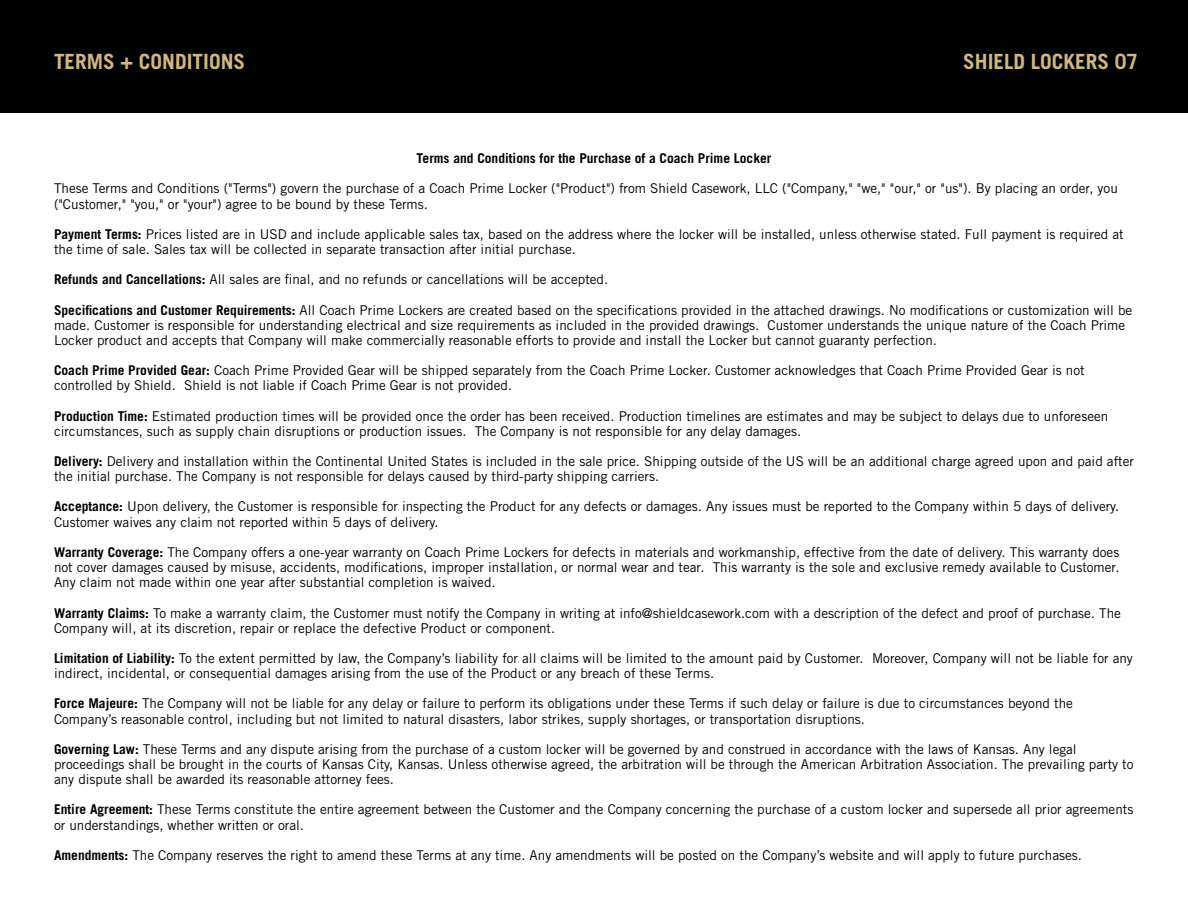
<style>
.page{position:relative;width:1188px;height:918px;background:#fff}
.page>*{position:absolute;margin:0;border:0;box-sizing:border-box;transform-origin:0 0}
.t1{font:700 21px "Trade Gothic LT Std";color:#cfb87d}
.t2{font:13.5px/15.1px "Trade Gothic LT Std";color:#000}
.t3{font:700 13.5px "Trade Gothic LT Std";color:#000}
.s1{font-weight:700}
</style>
<div class="page">
<div style="left:0;top:0;width:1188px;height:112px;background:#000101"></div>
<h1 class="t1" style="left:54px;top:49px;width:193px">TERMS + CONDITIONS</h1>
<h1 class="t1" style="left:963px;top:49px;width:177px">SHIELD LOCKERS 07</h1>
<p class="t3" style="left:417px;top:150px;width:356px">Terms and Conditions for the Purchase of a Coach Prime Locker</p>
<p class="t2" style="left:54px;top:181px;width:1065px">These Terms and Conditions ("Terms") govern the purchase of a Coach Prime Locker ("Product") from Shield Casework, LLC ("Company," "we," "our," or "us"). By placing an order, you ("Customer," "you," or "your") agree to be bound by these Terms.</p>
<p class="t2" style="left:54px;top:226px;width:1071px"><span class="s1">Payment Terms:</span> Prices listed are in USD and include applicable sales tax, based on the address where the locker will be installed, unless otherwise stated. Full payment is required at the time of sale. Sales tax will be collected in separate transaction after initial purchase.</p>
<p class="t2" style="left:54px;top:272px;width:556px"><span class="s1">Refunds and Cancellations:</span> All sales are final, and no refunds or cancellations will be accepted.</p>
<p class="t2" style="left:54px;top:302px;width:1080px"><span class="s1">Specifications and Customer Requirements:</span> All Coach Prime Lockers are created based on the specifications provided in the attached drawings. No modifications or customization will be made. Customer is responsible for understanding electrical and size requirements as included in the provided drawings. Customer understands the unique nature of the Coach Prime<br>Locker product and accepts that Company will make commercially reasonable efforts to provide and install the Locker but cannot guaranty perfection.</p>
<p class="t2" style="left:54px;top:363px;width:1032px"><span class="s1">Coach Prime Provided Gear:</span> Coach Prime Provided Gear will be shipped separately from the Coach Prime Locker. Customer acknowledges that Coach Prime Provided Gear is not controlled by Shield. Shield is not liable if Coach Prime Gear is not provided.</p>
<p class="t2" style="left:54px;top:408px;width:1056px"><span class="s1">Production Time:</span> Estimated production times will be provided once the order has been received. Production timelines are estimates and may be subject to delays due to unforeseen circumstances, such as supply chain disruptions or production issues. The Company is not responsible for any delay damages.</p>
<p class="t2" style="left:54px;top:454px;width:1081px"><span class="s1">Delivery:</span> Delivery and installation within the Continental United States is included in the sale price. Shipping outside of the US will be an additional charge agreed upon and paid after the initial purchase. The Company is not responsible for delays caused by third-party shipping carriers.</p>
<p class="t2" style="left:54px;top:499px;width:1067px"><span class="s1">Acceptance:</span> Upon delivery, the Customer is responsible for inspecting the Product for any defects or damages. Any issues must be reported to the Company within 5 days of delivery.<br>Customer waives any claim not reported within 5 days of delivery.</p>
<p class="t2" style="left:54px;top:544px;width:1067px;text-align:justify"><span class="s1">Warranty Coverage:</span> The Company offers a one-year warranty on Coach Prime Lockers for defects in materials and workmanship, effective from the date of delivery. This warranty does not cover damages caused by misuse, accidents, modifications, improper installation, or normal wear and tear. This warranty is the sole and exclusive remedy available to Customer.<br>Any claim not made within one year after substantial completion is waived.</p>
<p class="t2" style="left:54px;top:605px;width:1068px"><span class="s1">Warranty Claims:</span> To make a warranty claim, the Customer must notify the Company in writing at info@shieldcasework.com with a description of the defect and proof of purchase. The<br>Company will, at its discretion, repair or replace the defective Product or component.</p>
<p class="t2" style="left:54px;top:650px;width:1080px"><span class="s1">Limitation of Liability:</span> To the extent permitted by law, the Company’s liability for all claims will be limited to the amount paid by Customer. Moreover, Company will not be liable for any indirect, incidental, or consequential damages arising from the use of the Product or any breach of these Terms.</p>
<p class="t2" style="left:54px;top:696px;width:1020px"><span class="s1">Force Majeure:</span> The Company will not be liable for any delay or failure to perform its obligations under these Terms if such delay or failure is due to circumstances beyond the<br>Company’s reasonable control, including but not limited to natural disasters, labor strikes, supply shortages, or transportation disruptions.</p>
<p class="t2" style="left:54px;top:741px;width:1081px"><span class="s1">Governing Law:</span> These Terms and any dispute arising from the purchase of a custom locker will be governed by and construed in accordance with the laws of Kansas. Any legal proceedings shall be brought in the courts of Kansas City, Kansas. Unless otherwise agreed, the arbitration will be through the American Arbitration Association. The prevailing party to any dispute shall be awarded its reasonable attorney fees.</p>
<p class="t2" style="left:54px;top:802px;width:1081px"><span class="s1">Entire Agreement:</span> These Terms constitute the entire agreement between the Customer and the Company concerning the purchase of a custom locker and supersede all prior agreements or understandings, whether written or oral.</p>
<p class="t2" style="left:54px;top:847px;width:1029px"><span class="s1">Amendments:</span> The Company reserves the right to amend these Terms at any time. Any amendments will be posted on the Company’s website and will apply to future purchases.</p>
</div>
